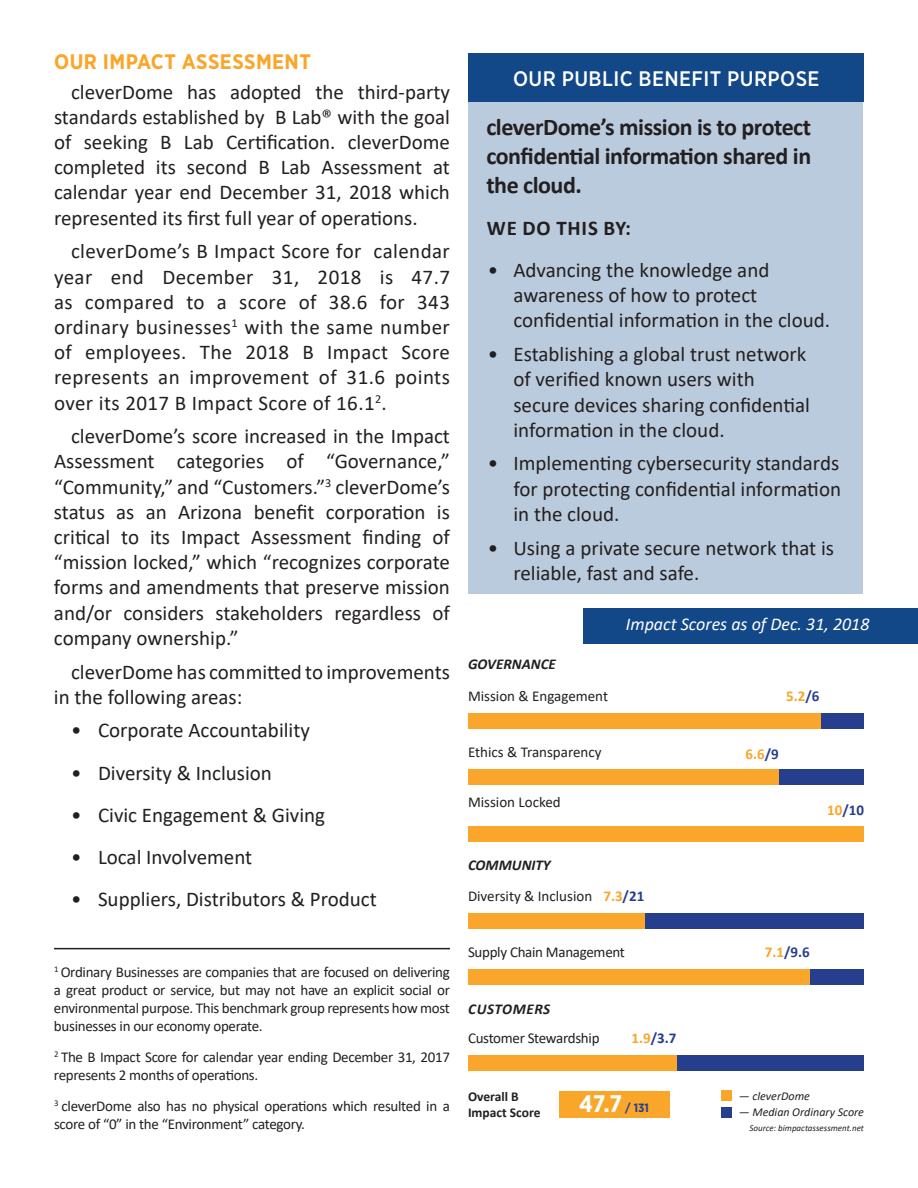
<style>
.page{position:relative;width:918px;height:1188px;background:#fff}
.page>*{position:absolute;margin:0;border:0;box-sizing:border-box;transform-origin:0 0}
.t1{font:700 24px/28.8px "Calibri";letter-spacing:-.02em;color:#231f20;text-align:justify}
.t2{font:700 24px "Gotham Pro Narrow";color:#fff}
.t3{font:21px/25.2px "Calibri";color:#231f20}
.t4{font:500 21px "Gotham Pro Narrow";letter-spacing:.02em;color:#fff}
.t5{font:700 21px "Gotham Pro Narrow";letter-spacing:.02em;color:#f9a62a}
.t6{font:700 21px "Calibri";letter-spacing:.04em;color:#231f20}
.t7{font:italic 18px "Calibri";color:#fff}
.t8{font:15px/18px "Calibri";letter-spacing:-.02em;color:#231f20}
.t9{font:15px "Calibri";color:#231f20}
.t10{font:700 15px "Calibri";color:#253f8e}
.t11{font:italic 700 15px "Calibri";color:#231f20}
.t12{font:700 15px "Calibri";color:#f9a62a}
.t13{font:italic 700 15px "Calibri";letter-spacing:.04em;color:#231f20}
.t14{font:700 13.5px/16.2px "Calibri";color:#231f20}
.t15{font:italic 12px "Calibri";color:#231f20}
.t16{font:italic 9px "Calibri";color:#231f20}
.s1{color:#253f8e}
.s2{color:#f9a62a}
.s3{font-weight:700;color:#f9a62a}
.s4{font-weight:700;color:#253f8e}
.s5{font-size:12px;color:#253f8e}
</style>
<div class="page">
<div style="left:469px;top:54px;width:394px;height:540px;background:#bacbdd"></div>
<div style="left:468px;top:53px;width:396px;height:48px;background:#124888"></div>
<div style="left:468px;top:713px;width:396px;height:16px;background:#253f8e"></div>
<div style="left:468px;top:769px;width:396px;height:16px;background:#253f8e"></div>
<div style="left:468px;top:913px;width:396px;height:16px;background:#253f8e"></div>
<div style="left:468px;top:769px;width:311px;height:16px;background:#f9a62a"></div>
<div style="left:468px;top:969px;width:396px;height:16px;background:#253f8e"></div>
<div style="left:468px;top:1055px;width:396px;height:16px;background:#253f8e"></div>
<div style="left:468px;top:826px;width:396px;height:16px;background:#f9a62a"></div>
<div style="left:468px;top:713px;width:353px;height:16px;background:#f9a62a"></div>
<div style="left:468px;top:913px;width:176px;height:16px;background:#f9a62a"></div>
<div style="left:468px;top:969px;width:342px;height:16px;background:#f9a62a"></div>
<div style="left:468px;top:1055px;width:208px;height:16px;background:#f9a62a"></div>
<div style="left:722px;top:1091px;width:10px;height:10px;background:#f9a62a"></div>
<div style="left:722px;top:1107px;width:10px;height:10px;background:#253f8e"></div>
<div style="left:583px;top:608px;width:335px;height:35px;background:#124888"></div>
<div style="left:560px;top:1091px;width:110px;height:26px;background:#f9a62a"></div>
<hr style="left:54px;top:948px;width:396px;height:1px;background:#231f20">
<p class="t5" style="left:54px;top:50px;width:258px">OUR IMPACT ASSESSMENT</p>
<p class="t3" style="left:54px;top:79px;width:398px;text-align:justify;text-indent:17px">cleverDome has adopted the third-party standards established by B Lab® with the goal of seeking B Lab Certification. cleverDome completed its second B Lab Assessment at calendar year end December 31, 2018 which represented its first full year of operations.</p>
<p class="t3" style="left:54px;top:238px;width:398px;text-align:justify;text-indent:17px">cleverDome’s B Impact Score for calendar year end December 31, 2018 is 47.7 as compared to a score of 38.6 for 343 ordinary businesses<sup>1</sup> with the same number of employees. The 2018 B Impact Score represents an improvement of 31.6 points over its 2017 B Impact Score of 16.1<sup>2</sup>.</p>
<p class="t3" style="left:54px;top:423px;width:398px;text-align:justify;text-indent:17px">cleverDome’s score increased in the Impact Assessment categories of “Governance,” “Community,” and “Customers.”<sup>3</sup> cleverDome’s status as an Arizona benefit corporation is critical to its Impact Assessment finding of “mission locked,” which “recognizes corporate forms and amendments that preserve mission and/or considers stakeholders regardless of company ownership.”</p>
<p class="t3" style="left:54px;top:658px;width:397px;text-indent:17px">cleverDome has committed to improvements in the following areas:</p>
<p class="t3" style="left:71px;top:717px;width:240px">• Corporate Accountability</p>
<p class="t3" style="left:71px;top:760px;width:202px">• Diversity &amp; Inclusion</p>
<p class="t3" style="left:71px;top:802px;width:256px">• Civic Engagement &amp; Giving</p>
<p class="t3" style="left:71px;top:844px;width:183px">• Local Involvement</p>
<p class="t3" style="left:71px;top:886px;width:307px">• Suppliers, Distributors &amp; Product</p>
<p class="t4" style="left:513px;top:66px;width:308px">OUR PUBLIC BENEFIT PURPOSE</p>
<p class="t1" style="left:486px;top:112px;width:326px">cleverDome’s mission is to protect confidential information shared in the cloud.</p>
<p class="t6" style="left:487px;top:213px;width:146px">WE DO THIS BY:</p>
<p class="t3" style="left:513px;top:257px;width:318px;text-indent:-26px">• Advancing the knowledge and awareness of how to protect confidential information in the cloud.</p>
<p class="t3" style="left:513px;top:341px;width:298px;text-indent:-26px">• Establishing a global trust network of verified known users with secure devices sharing confidential information in the cloud.</p>
<p class="t3" style="left:513px;top:450px;width:329px;text-align:justify;text-indent:-26px">• Implementing cybersecurity standards for protecting confidential information in the cloud.</p>
<p class="t3" style="left:513px;top:534px;width:322px;text-indent:-26px">• Using a private secure network that is reliable, fast and safe.</p>
<p class="t11" style="left:468px;top:654px;width:89px">GOVERNANCE</p>
<p class="t9" style="left:468px;top:686px;width:142px">Mission &amp; Engagement</p>
<p class="t9" style="left:468px;top:742px;width:135px">Ethics &amp; Transparency</p>
<p class="t9" style="left:468px;top:791px;width:94px">Mission Locked</p>
<p class="t11" style="left:468px;top:855px;width:84px">COMMUNITY</p>
<p class="t7" style="left:626px;top:612px;width:245px">Impact Scores as of Dec. 31, 2018</p>
<p class="t12" style="left:786px;top:685px;width:35px">5.2<span class="s1">/6</span></p>
<p class="t12" style="left:745px;top:743px;width:35px">6.6<span class="s1">/9</span></p>
<p class="t10" style="left:827px;top:799px;width:38px"><span class="s2">10</span>/10</p>
<p class="t9" style="left:468px;top:886px;width:178px">Diversity &amp; Inclusion <span class="s3">7.3</span><span class="s4">/21</span></p>
<p class="t8" style="left:468px;top:943px;width:158px">Supply Chain Management</p>
<p class="t10" style="left:765px;top:942px;width:46px"><span class="s2">7.1</span>/9.6</p>
<p class="t8" style="left:54px;top:963px;width:397px;text-align:justify"><sup>1</sup> Ordinary Businesses are companies that are focused on delivering a great product or service, but may not have an explicit social or environmental purpose. This benchmark group represents how most businesses in our economy operate.</p>
<p class="t8" style="left:54px;top:1048px;width:398px"><sup>2</sup> The B Impact Score for calendar year ending December 31, 2017 represents 2 months of operations.</p>
<p class="t8" style="left:54px;top:1097px;width:397px"><sup>3</sup> cleverDome also has no physical operations which resulted in a score of “0” in the “Environment” category.</p>
<p class="t14" style="left:468px;top:1088px;width:74px">Overall B<br>Impact Score</p>
<p class="t13" style="left:468px;top:998px;width:83px">CUSTOMERS</p>
<p class="t10" style="left:632px;top:1028px;width:46px"><span class="s2">1.9</span>/3.7</p>
<p class="t8" style="left:468px;top:1029px;width:133px">Customer Stewardship</p>
<p class="t2" style="left:579px;top:1090px;width:72px">47.7 <span class="s5">/ 131</span></p>
<p class="t15" style="left:739px;top:1087px;width:72px">— cleverDome</p>
<p class="t15" style="left:739px;top:1103px;width:127px">— Median Ordinary Score</p>
<p class="t16" style="left:749px;top:1122px;width:116px">Source: bimpactassessment.net</p>
</div>
